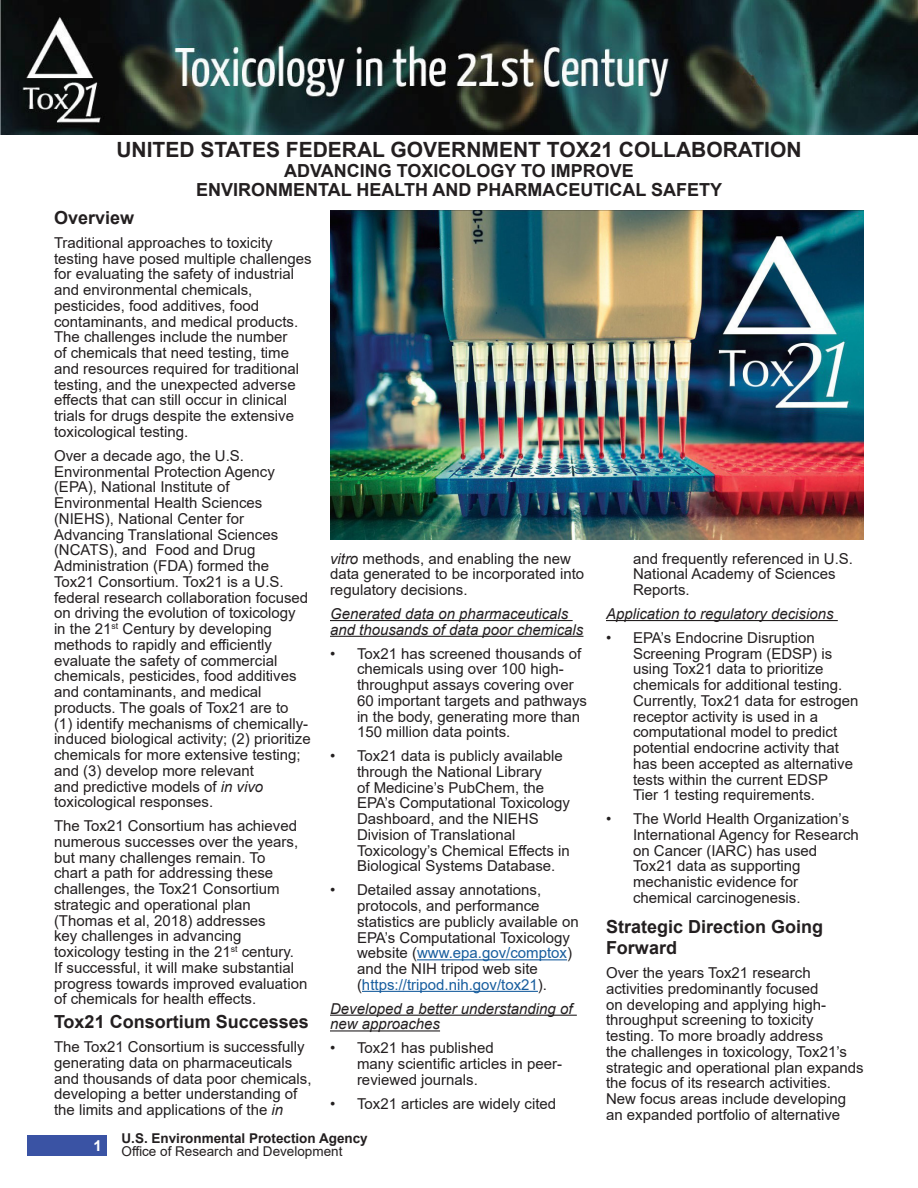
<style>
.page{position:relative;width:918px;height:1188px;background:#fff}
.page>*{position:absolute;margin:0;border:0;box-sizing:border-box;transform-origin:0 0}
.t1{font:700 21px "Arial";color:#231f20}
.t2{font:700 18px/21.6px "Arial";color:#231f20}
.t3{font:15px/15.8px "Arial";color:#231f20}
.t4{font:italic 15px/15.8px "Arial";color:#231f20}
.t5{font:700 15px "Arial";color:#fff}
.t6{font:700 13.5px "Arial";color:#231f20}
.t7{font:13.5px "Arial";color:#231f20}
.s1{font-style:italic}
.s2{color:#175d9e}
</style>
<div class="page">
<img style="left:0;top:0;width:918px;height:134px">
<hr style="left:330px;top:620px;width:243px;height:1px;background:#231f20">
<hr style="left:330px;top:636px;width:253px;height:1px;background:#231f20">
<hr style="left:417px;top:959px;width:150px;height:1px;background:#175d9e">
<hr style="left:362px;top:991px;width:176px;height:1px;background:#175d9e">
<hr style="left:330px;top:1015px;width:247px;height:1px;background:#231f20">
<hr style="left:330px;top:1030px;width:110px;height:2px;background:#231f20">
<hr style="left:606px;top:620px;width:232px;height:1px;background:#231f20">
<img style="left:330px;top:211px;width:534px;height:328px">
<div style="left:28px;top:1136px;width:79px;height:20px;background:#3a53a4"></div>
<p class="t1" style="left:116px;top:135px;width:687px">UNITED STATES FEDERAL GOVERNMENT TOX21 COLLABORATION</p>
<p class="t2" style="left:284px;top:160px;width:351px">ADVANCING TOXICOLOGY TO IMPROVE</p>
<p class="t2" style="left:196px;top:179px;width:528px">ENVIRONMENTAL HEALTH AND PHARMACEUTICAL SAFETY</p>
<p class="t2" style="left:54px;top:207px;width:82px">Overview</p>
<p class="t3" style="left:54px;top:235px;width:259px">Traditional approaches to toxicity testing have posed multiple challenges for evaluating the safety of industrial and environmental chemicals, pesticides, food additives, food contaminants, and medical products.<br>The challenges include the number<br>of chemicals that need testing, time and resources required for traditional testing, and the unexpected adverse effects that can still occur in clinical trials for drugs despite the extensive toxicological testing.</p>
<p class="t3" style="left:54px;top:448px;width:258px">Over a decade ago, the U.S.<br>Environmental Protection Agency (EPA), National Institute of Environmental Health Sciences (NIEHS), National Center for Advancing Translational Sciences (NCATS), and Food and Drug Administration (FDA) formed the Tox21 Consortium. Tox21 is a U.S. federal research collaboration focused on driving the evolution of toxicology in the 21<sup>st</sup> Century by developing methods to rapidly and efficiently evaluate the safety of commercial chemicals, pesticides, food additives and contaminants, and medical products. The goals of Tox21 are to<br>(1) identify mechanisms of chemically&shy;induced biological activity; (2) prioritize chemicals for more extensive testing; and (3) develop more relevant<br>and predictive models of <span class="s1">in vivo </span>toxicological responses.</p>
<p class="t3" style="left:54px;top:818px;width:255px">The Tox21 Consortium has achieved numerous successes over the years, but many challenges remain. To<br>chart a path for addressing these challenges, the Tox21 Consortium strategic and operational plan (Thomas et al, 2018) addresses<br>key challenges in advancing toxicology testing in the 21<sup>st</sup> century.<br>If successful, it will make substantial progress towards improved evaluation of chemicals for health effects.</p>
<p class="t2" style="left:54px;top:1011px;width:256px">Tox21 Consortium Successes</p>
<p class="t3" style="left:54px;top:1039px;width:259px">The Tox21 Consortium is successfully generating data on pharmaceuticals and thousands of data poor chemicals, developing a better understanding of the limits and applications of the <span class="s1">in</span></p>
<p class="t3" style="left:330px;top:550px;width:256px"><span class="s1">vitro</span> methods, and enabling the new data generated to be incorporated into regulatory decisions.</p>
<p class="t4" style="left:330px;top:606px;width:255px">Generated data on pharmaceuticals and thousands of data poor chemicals</p>
<p class="t3" style="left:357px;top:645px;width:232px;text-indent:-27px">• Tox21 has screened thousands of chemicals using over 100 high&shy;throughput assays covering over<br>60 important targets and pathways in the body, generating more than<br>150 million data points.</p>
<p class="t3" style="left:357px;top:748px;width:215px;text-indent:-27px">• Tox21 data is publicly available through the National Library<br>of Medicine’s PubChem, the<br>EPA’s Computational Toxicology<br>Dashboard, and the NIEHS<br>Division of Translational<br>Toxicology’s Chemical Effects in<br>Biological Systems Database.</p>
<p class="t3" style="left:357px;top:882px;width:223px;text-indent:-27px">• Detailed assay annotations, protocols, and performance statistics are publicly available on<br>EPA’s Computational Toxicology website (<span class="s2">www.epa.gov/comptox</span>) and the NIH tripod web site (<span class="s2">https://tripod.nih.gov/tox21</span>).</p>
<p class="t4" style="left:330px;top:1001px;width:244px">Developed a better understanding of new approaches</p>
<p class="t3" style="left:357px;top:1040px;width:207px;text-indent:-27px">• Tox21 has published<br>many scientific articles in peer&shy;reviewed journals.</p>
<p class="t3" style="left:330px;top:1095px;width:228px">• Tox21 articles are widely cited</p>
<p class="t5" style="left:94px;top:1135px;width:10px">1</p>
<p class="t6" style="left:122px;top:1129px;width:248px">U.S. Environmental Protection Agency</p>
<p class="t7" style="left:122px;top:1142px;width:223px">Office of Research and Development</p>
<p class="t3" style="left:633px;top:550px;width:222px">and frequently referenced in U.S.<br>National Academy of Sciences<br>Reports.</p>
<p class="t4" style="left:606px;top:606px;width:229px">Application to regulatory decisions</p>
<p class="t3" style="left:633px;top:630px;width:227px;text-indent:-27px">• EPA’s Endocrine Disruption<br>Screening Program (EDSP) is using Tox21 data to prioritize chemicals for additional testing.<br>Currently, Tox21 data for estrogen receptor activity is used in a computational model to predict potential endocrine activity that has been accepted as alternative tests within the current EDSP<br>Tier 1 testing requirements.</p>
<p class="t3" style="left:633px;top:811px;width:227px;text-indent:-27px">• The World Health Organization’s<br>International Agency for Research on Cancer (IARC) has used<br>Tox21 data as supporting mechanistic evidence for chemical carcinogenesis.</p>
<p class="t2" style="left:606px;top:916px;width:219px">Strategic Direction Going<br>Forward</p>
<p class="t3" style="left:606px;top:965px;width:259px">Over the years Tox21 research activities predominantly focused<br>on developing and applying high&shy;throughput screening to toxicity testing. To more broadly address<br>the challenges in toxicology, Tox21’s strategic and operational plan expands the focus of its research activities.<br>New focus areas include developing an expanded portfolio of alternative</p>
</div>
